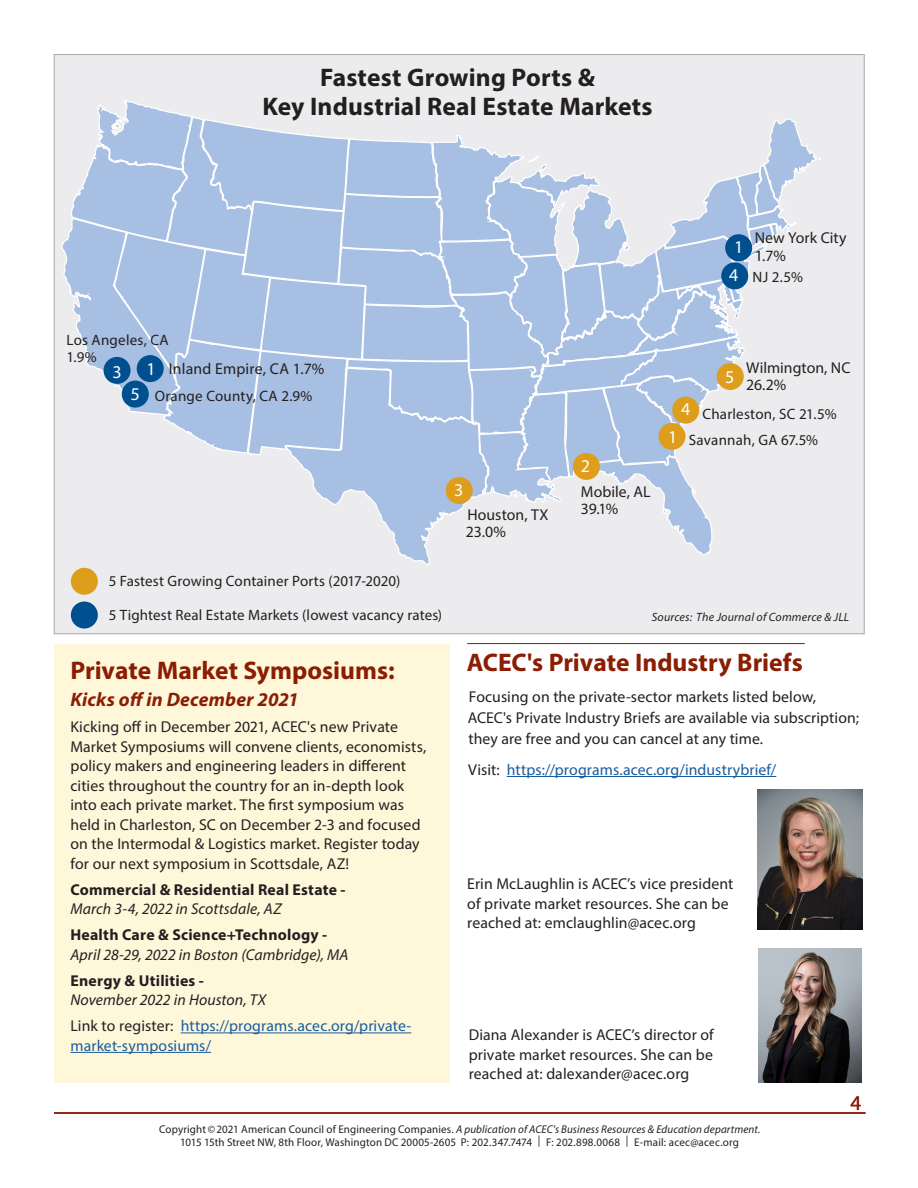
<style>
.page{position:relative;width:918px;height:1188px;background:#fff}
.page>*{position:absolute;margin:0;border:0;box-sizing:border-box;transform-origin:0 0}
.Subhead1{font:700 25.5px "Myriad Pro";color:#8b1d02}
.t1{font:700 25.5px "Myriad Pro";letter-spacing:.005em;color:#231f20}
.t2{font:21px "Myriad Pro";color:#8b1d02}
.Subhead1-2{font:italic 700 19.5px "Myriad Pro";letter-spacing:.01em;color:#8b1d02}
.Indented_bullet_text{font:18px "Myriad Pro";color:#fff}
.Body_text{font:15.75px/19.5px "Myriad Pro";letter-spacing:.005em;color:#231f20}
.Body_text-2{font:15.75px/19.5px "Myriad Pro";letter-spacing:.005em;color:#175d9e}
.Body_text-3{font:italic 15.75px/19.5px "Myriad Pro";letter-spacing:.005em;color:#231f20}
.Body_text-4{font:700 15.75px/19.5px "Myriad Pro";letter-spacing:.015em;color:#231f20}
.t3{font:15px/16.5px "Myriad Pro";letter-spacing:.01em;color:#231f20}
.t4{font:italic 12px "Myriad Pro";letter-spacing:.02em;color:#231f20}
.t5{font:11.25px/12.8px "Myriad Pro";letter-spacing:.01em;color:#231f20;text-align:center}
.s1{color:#231f20}
.s2{font-weight:400;font-style:italic}
.s3{font-weight:700;font-style:normal}
.s4{font-style:italic}
</style>
<div class="page">
<hr style="left:467px;top:643px;width:338px;height:1px;background:#8b1d02">
<hr style="left:507px;top:776px;width:269px;height:1px;background:#175d9e">
<img style="left:757px;top:790px;width:105px;height:139px">
<hr style="left:54px;top:1113px;width:811px;height:1px;background:#8b1d02">
<div style="left:54px;top:54px;width:810px;height:580px;background:#ececee;border:1px solid #a8a9ad"></div>
<svg style="left:62px;top:100px;width:759px;height:465px"></svg>
<div style="left:122px;top:381px;width:27px;height:27px;background:#004f8f;border-radius:50%"></div>
<div style="left:717px;top:363px;width:27px;height:27px;background:#de9d1b;border-radius:50%"></div>
<div style="left:721px;top:262px;width:27px;height:27px;background:#004f8f;border-radius:50%"></div>
<div style="left:573px;top:453px;width:27px;height:27px;background:#de9d1b;border-radius:50%"></div>
<div style="left:137px;top:355px;width:27px;height:27px;background:#004f8f;border-radius:50%"></div>
<div style="left:672px;top:397px;width:27px;height:27px;background:#de9d1b;border-radius:50%"></div>
<div style="left:725px;top:234px;width:27px;height:27px;background:#004f8f;border-radius:50%"></div>
<div style="left:446px;top:477px;width:27px;height:27px;background:#de9d1b;border-radius:50%"></div>
<div style="left:659px;top:423px;width:27px;height:27px;background:#de9d1b;border-radius:50%"></div>
<div style="left:104px;top:357px;width:27px;height:27px;background:#004f8f;border-radius:50%"></div>
<div style="left:71px;top:568px;width:27px;height:27px;background:#de9d1b;border-radius:50%"></div>
<div style="left:71px;top:602px;width:27px;height:27px;background:#004f8f;border-radius:50%"></div>
<div style="left:54px;top:644px;width:396px;height:439px;background:#fff7da"></div>
<hr style="left:181px;top:1033px;width:230px;height:1px;background:#175d9e">
<hr style="left:70px;top:1052px;width:141px;height:1px;background:#175d9e">
<img style="left:758px;top:949px;width:103px;height:134px">
<p class="t1" style="left:320px;top:61px;width:276px">Fastest Growing Ports &amp;</p>
<p class="t1" style="left:263px;top:90px;width:392px">Key Industrial Real Estate Markets</p>
<p class="t3" style="left:66px;top:332px;width:104px">Los Angeles, CA<br>1.9%</p>
<p class="Indented_bullet_text" style="left:113px;top:360px;width:11px">3</p>
<p class="Indented_bullet_text" style="left:146px;top:358px;width:11px">1</p>
<p class="Body_text" style="left:169px;top:359px;width:157px">Inland Empire, CA 1.7%</p>
<p class="Indented_bullet_text" style="left:131px;top:383px;width:10px">5</p>
<p class="t3" style="left:155px;top:388px;width:159px">Orange County, CA 2.9%</p>
<p class="Indented_bullet_text" style="left:454px;top:479px;width:11px">3</p>
<p class="Body_text" style="left:466px;top:506px;width:84px;line-height:16.5px">Houston, TX<br>23.0%</p>
<p class="Indented_bullet_text" style="left:734px;top:236px;width:11px">1</p>
<p class="Indented_bullet_text" style="left:729px;top:264px;width:11px">4</p>
<p class="Body_text" style="left:755px;top:229px;width:93px;line-height:17.2px">New York City<br>1.7%</p>
<p class="t3" style="left:753px;top:268px;width:52px">NJ 2.5%</p>
<p class="Indented_bullet_text" style="left:581px;top:455px;width:11px">2</p>
<p class="Body_text" style="left:581px;top:482px;width:71px;line-height:17.2px">Mobile, AL<br>39.1%</p>
<p class="Indented_bullet_text" style="left:725px;top:366px;width:11px">5</p>
<p class="Body_text" style="left:746px;top:359px;width:106px;line-height:17.2px">Wilmington, NC<br>26.2%</p>
<p class="Indented_bullet_text" style="left:681px;top:398px;width:11px">4</p>
<p class="t3" style="left:703px;top:406px;width:136px">Charleston, SC 21.5%</p>
<p class="Indented_bullet_text" style="left:668px;top:425px;width:11px">1</p>
<p class="t3" style="left:689px;top:432px;width:131px">Savannah, GA 67.5%</p>
<p class="t3" style="left:109px;top:572px;width:293px">5 Fastest Growing Container Ports (2017-2020)</p>
<p class="t3" style="left:109px;top:606px;width:335px">5 Tightest Real Estate Markets (lowest vacancy rates)</p>
<p class="t4" style="left:652px;top:610px;width:199px">Sources: The Journal of Commerce &amp; JLL</p>
<p class="Subhead1" style="left:467px;top:646px;width:337px">ACEC's Private Industry Briefs</p>
<p class="Body_text" style="left:468px;top:686px;width:393px;line-height:21.1px">Focusing on the private-sector markets listed below,<br>ACEC's Private Industry Briefs are available via subscription; they are free and you can cancel at any time.</p>
<p class="Body_text-2" style="left:468px;top:760px;width:310px"><span class="s1">Visit:</span> https://programs.acec.org/industrybrief/</p>
<p class="Subhead1" style="left:70px;top:654px;width:326px">Private Market Symposiums:</p>
<p class="Subhead1-2" style="left:70px;top:687px;width:230px">Kicks off in December 2021</p>
<p class="Body_text" style="left:70px;top:717px;width:357px">Kicking off in December 2021, ACEC's new Private Market Symposiums will convene clients, economists, policy makers and engineering leaders in different cities throughout the country for an in-depth look into each private market. The first symposium was held in Charleston, SC on December 2-3 and focused on the Intermodal &amp; Logistics market. Register today for our next symposium in Scottsdale, AZ!</p>
<p class="Body_text-4" style="left:70px;top:879px;width:277px">Commercial &amp; Residential Real Estate -<br><span class="s2">March 3-4, 2022 in Scottsdale, AZ</span></p>
<p class="Body_text-3" style="left:70px;top:925px;width:280px"><span class="s3">Health Care &amp; Science+Technology -<br></span>April 28-29, 2022 in Boston (Cambridge), MA</p>
<p class="Body_text-3" style="left:70px;top:971px;width:197px"><span class="s3">Energy &amp; Utilities -<br></span>November 2022 in Houston, TX</p>
<p class="Body_text-2" style="left:70px;top:1016px;width:342px"><span class="s1">Link to register:</span> https://programs.acec.org/private&shy;market-symposiums/</p>
<p class="Body_text" style="left:469px;top:1025px;width:247px;text-align:justify">Diana Alexander is ACEC’s director of private market resources. She can be reached at: dalexander@acec.org</p>
<p class="Body_text" style="left:467px;top:874px;width:268px">Erin McLaughlin is ACEC’s vice president of private market resources. She can be reached at: emclaughlin@acec.org</p>
<p class="t5" style="left:159px;top:1123px;width:603px">Copyright © 2021 American Council of Engineering Companies. <span class="s4">A publication of ACEC's Business Resources &amp; Education department.<br></span>1015 15th Street NW, 8th Floor, Washington DC 20005-2605 P: 202.347.7474 | F: 202.898.0068 | E-mail: acec@acec.org</p>
<p class="t2" style="left:850px;top:1090px;width:12px">4</p>
</div>
